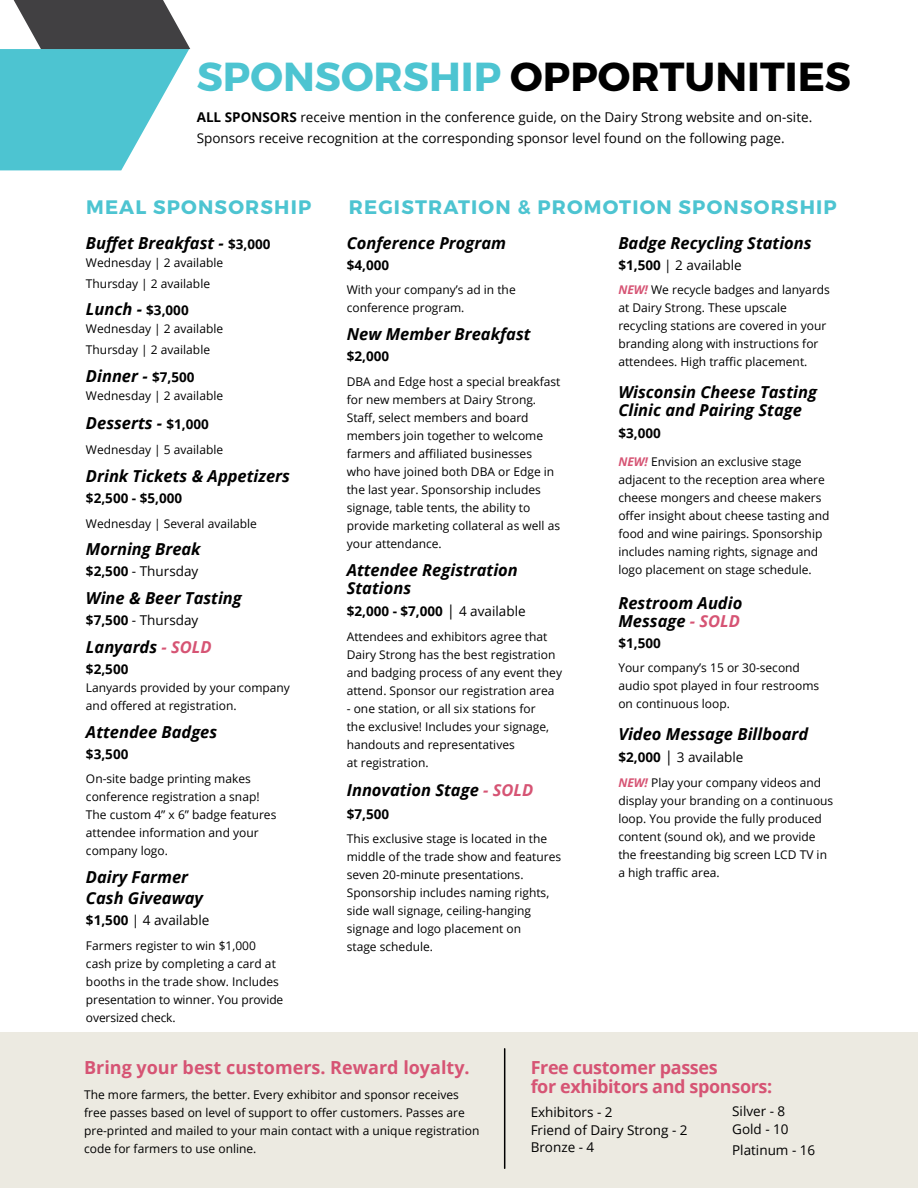
<style>
.page{position:relative;width:918px;height:1188px;background:#fff}
.page>*{position:absolute;margin:0;border:0;box-sizing:border-box;transform-origin:0 0}
.t1{font:700 40.5px "Montserrat";color:#000}
.t2{font:700 19.5px "Montserrat";letter-spacing:.06em;color:#4dc4d1}
.t3{font:700 18px/19.5px "Open Sans";letter-spacing:-.02em;color:#d65474}
.t4{font:700 18px "Open Sans";color:#d65474}
.t5{font:italic 700 16.5px/18px "Open Sans";color:#000}
.t6{font:13.5px/18px "Open Sans";color:#000}
.t7{font:700 13.5px "Open Sans";color:#000}
.t8{font:12px/18px "Open Sans";color:#000}
.s1{color:#4dc4d1}
.s2{font-weight:700}
.s3{font-style:normal;font-size:13.5px}
.s4{color:#d65474}
.s5{font-weight:400;font-size:15px}
.s6{font-weight:400}
.s7{font-weight:700;font-style:italic;color:#d65474}
.s8{font-size:15px}
</style>
<div class="page">
<svg style="left:0;top:0;width:190px;height:170px"></svg>
<div style="left:0;top:1032px;width:918px;height:156px;background:#eceae1"></div>
<hr style="left:504px;top:1049px;width:1px;height:119px;background:#000">
<h1 class="t1" style="left:197px;top:52px;width:656px"><span class="s1">SPONSORSHIP</span> OPPORTUNITIES</h1>
<p class="t6" style="left:197px;top:106px;width:617px;line-height:21px"><span class="s2">ALL SPONSORS</span> receive mention in the conference guide, on the Dairy Strong website and on-site.<br>Sponsors receive recognition at the corresponding sponsor level found on the following page.</p>
<h2 class="t2" style="left:86px;top:195px;width:227px">MEAL SPONSORSHIP</h2>
<h2 class="t2" style="left:349px;top:195px;width:490px">REGISTRATION &amp; PROMOTION SPONSORSHIP</h2>
<h3 class="t5" style="left:86px;top:233px;width:186px">Buffet Breakfast - <span class="s3">$3,000</span></h3>
<p class="t8" style="left:86px;top:251px;width:139px;line-height:21px">Wednesday | 2 available<br>Thursday | 2 available</p>
<h3 class="t5" style="left:86px;top:300px;width:104px">Lunch - <span class="s3">$3,000</span></h3>
<p class="t8" style="left:86px;top:318px;width:139px;line-height:21px">Wednesday | 2 available<br>Thursday | 2 available</p>
<h3 class="t5" style="left:86px;top:367px;width:110px">Dinner - <span class="s3">$7,500</span></h3>
<p class="t8" style="left:86px;top:386px;width:139px">Wednesday | 2 available</p>
<h3 class="t5" style="left:86px;top:414px;width:125px">Desserts - <span class="s3">$1,000</span></h3>
<p class="t8" style="left:86px;top:440px;width:139px">Wednesday | 5 available</p>
<h3 class="t5" style="left:86px;top:466px;width:205px">Drink Tickets &amp; Appetizers</h3>
<p class="t7" style="left:86px;top:488px;width:98px">$2,500 - $5,000</p>
<p class="t8" style="left:86px;top:514px;width:172px">Wednesday | Several available</p>
<h3 class="t5" style="left:86px;top:540px;width:116px">Morning Break</h3>
<p class="t6" style="left:86px;top:562px;width:114px"><span class="s2">$2,500</span> - Thursday</p>
<h3 class="t5" style="left:86px;top:589px;width:157px">Wine &amp; Beer Tasting</h3>
<p class="t6" style="left:86px;top:611px;width:114px"><span class="s2">$7,500</span> - Thursday</p>
<h3 class="t5" style="left:86px;top:637px;width:127px">Lanyards <span class="s4">- SOLD</span></h3>
<p class="t7" style="left:86px;top:659px;width:44px">$2,500</p>
<p class="t8" style="left:86px;top:678px;width:205px">Lanyards provided by your company and offered at registration.</p>
<h3 class="t5" style="left:86px;top:722px;width:133px">Attendee Badges</h3>
<p class="t7" style="left:86px;top:744px;width:44px">$3,500</p>
<p class="t8" style="left:86px;top:770px;width:192px">On-site badge printing makes conference registration a snap!<br>The custom 4” x 6” badge features attendee information and your company logo.</p>
<h3 class="t5" style="left:86px;top:866px;width:119px;line-height:21px">Dairy Farmer<br>Cash Giveaway</h3>
<p class="t6" style="left:86px;top:911px;width:125px"><span class="s2">$1,500</span> | 4 available</p>
<p class="t8" style="left:86px;top:936px;width:199px">Farmers register to win $1,000 cash prize by completing a card at booths in the trade show. Includes presentation to winner. You provide oversized check.</p>
<h3 class="t5" style="left:347px;top:233px;width:161px">Conference Program</h3>
<p class="t7" style="left:347px;top:255px;width:44px">$4,000</p>
<p class="t8" style="left:347px;top:281px;width:171px">With your company’s ad in the conference program.</p>
<h3 class="t5" style="left:347px;top:325px;width:185px">New Member Breakfast</h3>
<p class="t7" style="left:347px;top:347px;width:44px">$2,000</p>
<p class="t8" style="left:347px;top:372px;width:215px">DBA and Edge host a special breakfast for new members at Dairy Strong.<br>Staff, select members and board members join together to welcome farmers and affiliated businesses<br>who have joined both DBA or Edge in the last year. Sponsorship includes signage, table tents, the ability to provide marketing collateral as well as your attendance.</p>
<h3 class="t5" style="left:347px;top:560px;width:173px">Attendee Registration<br>Stations</h3>
<p class="t7" style="left:347px;top:602px;width:180px">$2,000 - $7,000 <span class="s5">|</span> <span class="s6">4 available</span></p>
<p class="t8" style="left:347px;top:627px;width:217px">Attendees and exhibitors agree that Dairy Strong has the best registration and badging process of any event they attend. Sponsor our registration area</p>
<p class="t8" style="left:347px;top:699px;width:204px">- one station, or all six stations for the exclusive! Includes your signage, handouts and representatives<br>at registration.</p>
<h3 class="t5" style="left:347px;top:781px;width:188px">Innovation Stage <span class="s4">- SOLD</span></h3>
<p class="t7" style="left:347px;top:804px;width:44px">$7,500</p>
<p class="t8" style="left:347px;top:830px;width:216px">This exclusive stage is located in the middle of the trade show and features seven 20-minute presentations.<br>Sponsorship includes naming rights, side wall signage, ceiling-hanging signage and logo placement on<br>stage schedule.</p>
<h3 class="t5" style="left:618px;top:233px;width:195px">Badge Recycling Stations</h3>
<p class="t6" style="left:618px;top:255px;width:125px"><span class="s2">$1,500</span> | 2 available</p>
<p class="t8" style="left:618px;top:281px;width:213px"><span class="s7">NEW!</span> We recycle badges and lanyards at Dairy Strong. These upscale recycling stations are covered in your branding along with instructions for attendees. High traffic placement.</p>
<h3 class="t5" style="left:618px;top:382px;width:200px">Wisconsin Cheese Tasting<br>Clinic and Pairing Stage</h3>
<p class="t7" style="left:618px;top:424px;width:44px">$3,000</p>
<p class="t8" style="left:618px;top:452px;width:213px"><span class="s7">NEW!</span> Envision an exclusive stage adjacent to the reception area where cheese mongers and cheese makers offer insight about cheese tasting and food and wine pairings. Sponsorship includes naming rights, signage and logo placement on stage schedule.</p>
<h3 class="t5" style="left:618px;top:593px;width:125px">Restroom Audio<br>Message <span class="s4">- SOLD</span></h3>
<p class="t7" style="left:618px;top:633px;width:44px">$1,500</p>
<p class="t8" style="left:618px;top:659px;width:202px">Your company’s 15 or 30-second audio spot played in four restrooms on continuous loop.</p>
<h3 class="t5" style="left:618px;top:724px;width:192px">Video Message Billboard</h3>
<p class="t6" style="left:618px;top:748px;width:127px"><span class="s2">$2,000</span> <span class="s8">|</span> 3 available</p>
<p class="t8" style="left:618px;top:773px;width:216px"><span class="s7">NEW!</span> Play your company videos and display your branding on a continuous loop. You provide the fully produced content (sound ok), and we provide the freestanding big screen LCD TV in a high traffic area.</p>
<h3 class="t4" style="left:84px;top:1055px;width:387px">Bring your best customers. Reward loyalty.</h3>
<p class="t8" style="left:84px;top:1085px;width:397px">The more farmers, the better. Every exhibitor and sponsor receives free passes based on level of support to offer customers. Passes are pre-printed and mailed to your main contact with a unique registration code for farmers to use online.</p>
<p class="t7" style="left:85px;top:1136px;width:9px">8</p>
<p class="t6" style="left:115px;top:1136px;width:128px">Dairy Strong | 2019</p>
<h3 class="t3" style="left:531px;top:1057px;width:243px">Free customer passes<br>for exhibitors and sponsors:</h3>
<p class="t6" style="left:531px;top:1102px;width:158px">Exhibitors - 2<br>Friend of Dairy Strong - 2<br>Bronze - 4</p>
<p class="t6" style="left:732px;top:1102px;width:58px">Silver - 8<br>Gold - 10</p>
<p class="t6" style="left:732px;top:1141px;width:85px">Platinum - 16</p>
</div>
